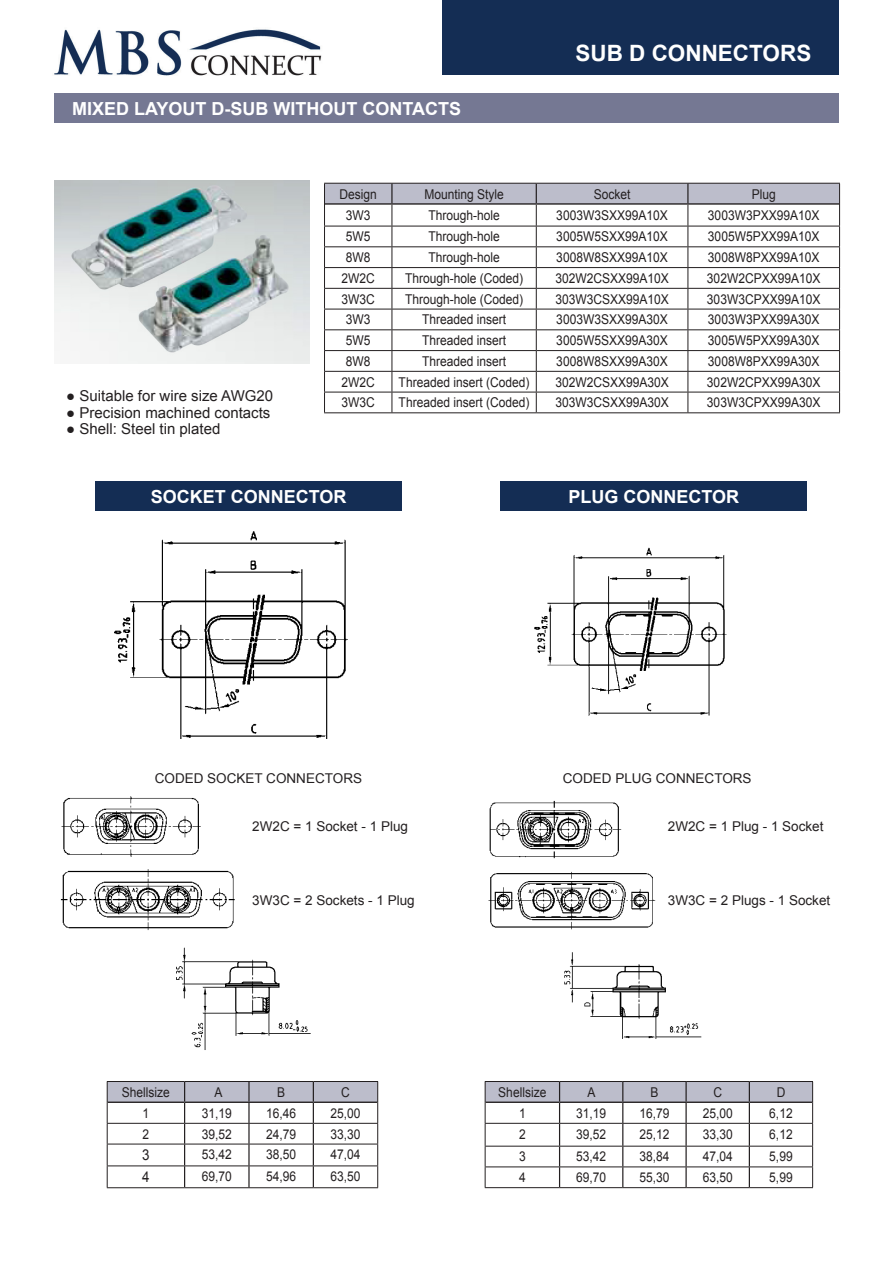
<style>
.page{position:relative;width:893px;height:1263px;background:#fff}
.page>*{position:absolute;margin:0;border:0;box-sizing:border-box;transform-origin:0 0}
.t1{font:700 22.5px "Arial";color:#fff}
.t2{font:700 18px "Arial";color:#fff}
.t3{font:15px "Arial";color:#231f20}
.t4{font:15px "Arial";color:#231f20;scale:.89 1}
.t5{font:13.5px "Arial";color:#231f20;scale:.89 1}
.t6{font:13.5px "Arial";color:#231f20}
</style>
<div class="page">
<img style="left:54px;top:29px;width:268px;height:47px">
<div style="left:442px;top:0;width:397px;height:74px;background:#142d54"></div>
<div style="left:54px;top:93px;width:785px;height:30px;background:#757893"></div>
<img style="left:54px;top:181px;width:255px;height:182px">
<img style="left:114px;top:532px;width:234px;height:207px">
<svg style="left:324px;top:183px;width:516px;height:229px"></svg>
<hr style="left:324px;top:412px;width:68px;height:1px;background:#231f20">
<hr style="left:392px;top:412px;width:144px;height:1px;background:#231f20">
<hr style="left:536px;top:412px;width:152px;height:1px;background:#231f20">
<hr style="left:688px;top:412px;width:152px;height:1px;background:#231f20">
<svg style="left:107px;top:1081px;width:271px;height:106px"></svg>
<hr style="left:107px;top:1123px;width:78px;height:1px;background:#231f20">
<hr style="left:185px;top:1123px;width:64px;height:1px;background:#231f20">
<hr style="left:249px;top:1123px;width:64px;height:1px;background:#231f20">
<hr style="left:313px;top:1123px;width:65px;height:1px;background:#231f20">
<hr style="left:107px;top:1144px;width:78px;height:1px;background:#231f20">
<hr style="left:185px;top:1144px;width:64px;height:1px;background:#231f20">
<hr style="left:249px;top:1144px;width:64px;height:1px;background:#231f20">
<hr style="left:313px;top:1144px;width:65px;height:1px;background:#231f20">
<hr style="left:107px;top:1165px;width:78px;height:1px;background:#231f20">
<hr style="left:185px;top:1165px;width:64px;height:1px;background:#231f20">
<hr style="left:249px;top:1165px;width:64px;height:1px;background:#231f20">
<hr style="left:313px;top:1165px;width:65px;height:1px;background:#231f20">
<hr style="left:107px;top:1187px;width:78px;height:1px;background:#231f20">
<hr style="left:185px;top:1187px;width:64px;height:1px;background:#231f20">
<hr style="left:249px;top:1187px;width:64px;height:1px;background:#231f20">
<hr style="left:313px;top:1187px;width:65px;height:1px;background:#231f20">
<svg style="left:485px;top:1081px;width:328px;height:106px"></svg>
<hr style="left:485px;top:1123px;width:75px;height:1px;background:#231f20">
<hr style="left:560px;top:1123px;width:63px;height:1px;background:#231f20">
<hr style="left:623px;top:1123px;width:63px;height:1px;background:#231f20">
<hr style="left:686px;top:1123px;width:63px;height:1px;background:#231f20">
<hr style="left:749px;top:1123px;width:64px;height:1px;background:#231f20">
<hr style="left:485px;top:1146px;width:75px;height:1px;background:#231f20">
<hr style="left:560px;top:1146px;width:63px;height:1px;background:#231f20">
<hr style="left:623px;top:1146px;width:63px;height:1px;background:#231f20">
<hr style="left:686px;top:1146px;width:63px;height:1px;background:#231f20">
<hr style="left:749px;top:1146px;width:64px;height:1px;background:#231f20">
<hr style="left:485px;top:1166px;width:75px;height:1px;background:#231f20">
<hr style="left:560px;top:1166px;width:63px;height:1px;background:#231f20">
<hr style="left:623px;top:1166px;width:63px;height:1px;background:#231f20">
<hr style="left:686px;top:1166px;width:63px;height:1px;background:#231f20">
<hr style="left:749px;top:1166px;width:64px;height:1px;background:#231f20">
<hr style="left:485px;top:1187px;width:75px;height:1px;background:#231f20">
<hr style="left:560px;top:1187px;width:63px;height:1px;background:#231f20">
<hr style="left:623px;top:1187px;width:63px;height:1px;background:#231f20">
<hr style="left:686px;top:1187px;width:63px;height:1px;background:#231f20">
<hr style="left:749px;top:1187px;width:64px;height:1px;background:#231f20">
<img style="left:60px;top:796px;width:175px;height:134px">
<img style="left:176px;top:947px;width:135px;height:103px">
<img style="left:534px;top:547px;width:193px;height:169px">
<img style="left:488px;top:800px;width:168px;height:130px">
<img style="left:564px;top:952px;width:138px;height:87px">
<div style="left:96px;top:481px;width:306px;height:30px;background:#142d54"></div>
<div style="left:501px;top:481px;width:306px;height:30px;background:#142d54"></div>
<p class="t2" style="left:72px;top:97px;width:390px">MIXED LAYOUT D-SUB WITHOUT CONTACTS</p>
<p class="t1" style="left:575px;top:38px;width:237px">SUB D CONNECTORS</p>
<p class="t3" style="left:66px;top:386px;width:208px">● Suitable for wire size AWG20</p>
<p class="t3" style="left:66px;top:402px;width:206px">● Precision machined contacts</p>
<p class="t3" style="left:66px;top:419px;width:156px">● Shell: Steel tin plated</p>
<p class="t5" style="left:340px;top:185px;width:44px">Design</p>
<p class="t5" style="left:424px;top:185px;width:91px">Mounting Style</p>
<p class="t5" style="left:594px;top:185px;width:43px">Socket</p>
<p class="t5" style="left:752px;top:185px;width:29px">Plug</p>
<p class="t5" style="left:346px;top:206px;width:29px">3W3</p>
<p class="t5" style="left:428px;top:206px;width:82px">Through-hole</p>
<p class="t5" style="left:556px;top:206px;width:127px">3003W3SXX99A10X</p>
<p class="t5" style="left:708px;top:206px;width:127px">3003W3PXX99A10X</p>
<p class="t5" style="left:346px;top:228px;width:29px">5W5</p>
<p class="t5" style="left:428px;top:228px;width:82px">Through-hole</p>
<p class="t5" style="left:556px;top:228px;width:127px">3005W5SXX99A10X</p>
<p class="t5" style="left:708px;top:228px;width:127px">3005W5PXX99A10X</p>
<p class="t5" style="left:346px;top:249px;width:29px">8W8</p>
<p class="t5" style="left:428px;top:249px;width:82px">Through-hole</p>
<p class="t5" style="left:556px;top:249px;width:127px">3008W8SXX99A10X</p>
<p class="t5" style="left:708px;top:249px;width:127px">3008W8PXX99A10X</p>
<p class="t5" style="left:342px;top:269px;width:39px">2W2C</p>
<p class="t5" style="left:405px;top:269px;width:134px">Through-hole (Coded)</p>
<p class="t5" style="left:555px;top:269px;width:129px">302W2CSXX99A10X</p>
<p class="t5" style="left:707px;top:269px;width:129px">302W2CPXX99A10X</p>
<p class="t5" style="left:342px;top:290px;width:39px">3W3C</p>
<p class="t5" style="left:405px;top:290px;width:134px">Through-hole (Coded)</p>
<p class="t5" style="left:555px;top:290px;width:129px">303W3CSXX99A10X</p>
<p class="t5" style="left:707px;top:290px;width:129px">303W3CPXX99A10X</p>
<p class="t5" style="left:346px;top:311px;width:29px">3W3</p>
<p class="t5" style="left:422px;top:311px;width:96px">Threaded insert</p>
<p class="t5" style="left:556px;top:311px;width:127px">3003W3SXX99A30X</p>
<p class="t5" style="left:708px;top:311px;width:127px">3003W3PXX99A30X</p>
<p class="t5" style="left:346px;top:331px;width:29px">5W5</p>
<p class="t5" style="left:422px;top:331px;width:96px">Threaded insert</p>
<p class="t5" style="left:556px;top:331px;width:127px">3005W5SXX99A30X</p>
<p class="t5" style="left:708px;top:331px;width:127px">3005W5PXX99A30X</p>
<p class="t5" style="left:346px;top:352px;width:29px">8W8</p>
<p class="t5" style="left:422px;top:352px;width:96px">Threaded insert</p>
<p class="t5" style="left:556px;top:352px;width:127px">3008W8SXX99A30X</p>
<p class="t5" style="left:708px;top:352px;width:127px">3008W8PXX99A30X</p>
<p class="t5" style="left:342px;top:373px;width:39px">2W2C</p>
<p class="t5" style="left:399px;top:373px;width:149px">Threaded insert (Coded)</p>
<p class="t5" style="left:555px;top:373px;width:129px">302W2CSXX99A30X</p>
<p class="t5" style="left:707px;top:373px;width:129px">302W2CPXX99A30X</p>
<p class="t5" style="left:342px;top:394px;width:39px">3W3C</p>
<p class="t5" style="left:399px;top:394px;width:149px">Threaded insert (Coded)</p>
<p class="t5" style="left:555px;top:394px;width:129px">303W3CSXX99A30X</p>
<p class="t5" style="left:707px;top:394px;width:129px">303W3CPXX99A30X</p>
<p class="t2" style="left:151px;top:485px;width:197px">SOCKET CONNECTOR</p>
<p class="t2" style="left:568px;top:485px;width:172px">PLUG CONNECTOR</p>
<p class="t6" style="left:155px;top:769px;width:209px">CODED SOCKET CONNECTORS</p>
<p class="t6" style="left:563px;top:769px;width:190px">CODED PLUG CONNECTORS</p>
<p class="t6" style="left:252px;top:817px;width:157px">2W2C = 1 Socket - 1 Plug</p>
<p class="t6" style="left:668px;top:817px;width:157px">2W2C = 1 Plug - 1 Socket</p>
<p class="t6" style="left:252px;top:891px;width:164px">3W3C = 2 Sockets - 1 Plug</p>
<p class="t5" style="left:122px;top:1083px;width:56px">Shellsize</p>
<p class="t5" style="left:214px;top:1083px;width:11px">A</p>
<p class="t5" style="left:277px;top:1083px;width:11px">B</p>
<p class="t5" style="left:341px;top:1083px;width:11px">C</p>
<p class="t5" style="left:143px;top:1104px;width:9px">1</p>
<p class="t5" style="left:202px;top:1104px;width:35px">31,19</p>
<p class="t5" style="left:266px;top:1104px;width:35px">16,46</p>
<p class="t5" style="left:330px;top:1104px;width:35px">25,00</p>
<p class="t5" style="left:143px;top:1125px;width:9px">2</p>
<p class="t5" style="left:202px;top:1125px;width:35px">39,52</p>
<p class="t5" style="left:266px;top:1125px;width:35px">24,79</p>
<p class="t5" style="left:330px;top:1125px;width:35px">33,30</p>
<p class="t4" style="left:142px;top:1145px;width:10px">3</p>
<p class="t5" style="left:202px;top:1146px;width:35px">53,42</p>
<p class="t5" style="left:266px;top:1146px;width:35px">38,50</p>
<p class="t5" style="left:330px;top:1146px;width:35px">47,04</p>
<p class="t4" style="left:142px;top:1167px;width:10px">4</p>
<p class="t5" style="left:202px;top:1167px;width:35px">69,70</p>
<p class="t5" style="left:266px;top:1167px;width:35px">54,96</p>
<p class="t5" style="left:330px;top:1167px;width:35px">63,50</p>
<p class="t6" style="left:668px;top:891px;width:164px">3W3C = 2 Plugs - 1 Socket</p>
<p class="t5" style="left:498px;top:1083px;width:56px">Shellsize</p>
<p class="t5" style="left:587px;top:1083px;width:11px">A</p>
<p class="t5" style="left:650px;top:1083px;width:11px">B</p>
<p class="t5" style="left:713px;top:1083px;width:11px">C</p>
<p class="t5" style="left:777px;top:1083px;width:11px">D</p>
<p class="t5" style="left:519px;top:1104px;width:9px">1</p>
<p class="t5" style="left:576px;top:1104px;width:35px">31,19</p>
<p class="t5" style="left:639px;top:1104px;width:35px">16,79</p>
<p class="t5" style="left:703px;top:1104px;width:35px">25,00</p>
<p class="t5" style="left:769px;top:1104px;width:28px">6,12</p>
<p class="t5" style="left:519px;top:1125px;width:9px">2</p>
<p class="t5" style="left:576px;top:1125px;width:35px">39,52</p>
<p class="t5" style="left:639px;top:1125px;width:35px">25,12</p>
<p class="t5" style="left:703px;top:1125px;width:35px">33,30</p>
<p class="t5" style="left:769px;top:1125px;width:28px">6,12</p>
<p class="t5" style="left:519px;top:1148px;width:9px">3</p>
<p class="t5" style="left:576px;top:1148px;width:35px">53,42</p>
<p class="t5" style="left:639px;top:1148px;width:35px">38,84</p>
<p class="t5" style="left:703px;top:1148px;width:35px">47,04</p>
<p class="t5" style="left:769px;top:1148px;width:28px">5,99</p>
<p class="t5" style="left:519px;top:1168px;width:9px">4</p>
<p class="t5" style="left:576px;top:1168px;width:35px">69,70</p>
<p class="t5" style="left:639px;top:1168px;width:35px">55,30</p>
<p class="t5" style="left:703px;top:1168px;width:35px">63,50</p>
<p class="t5" style="left:769px;top:1168px;width:28px">5,99</p>
</div>
